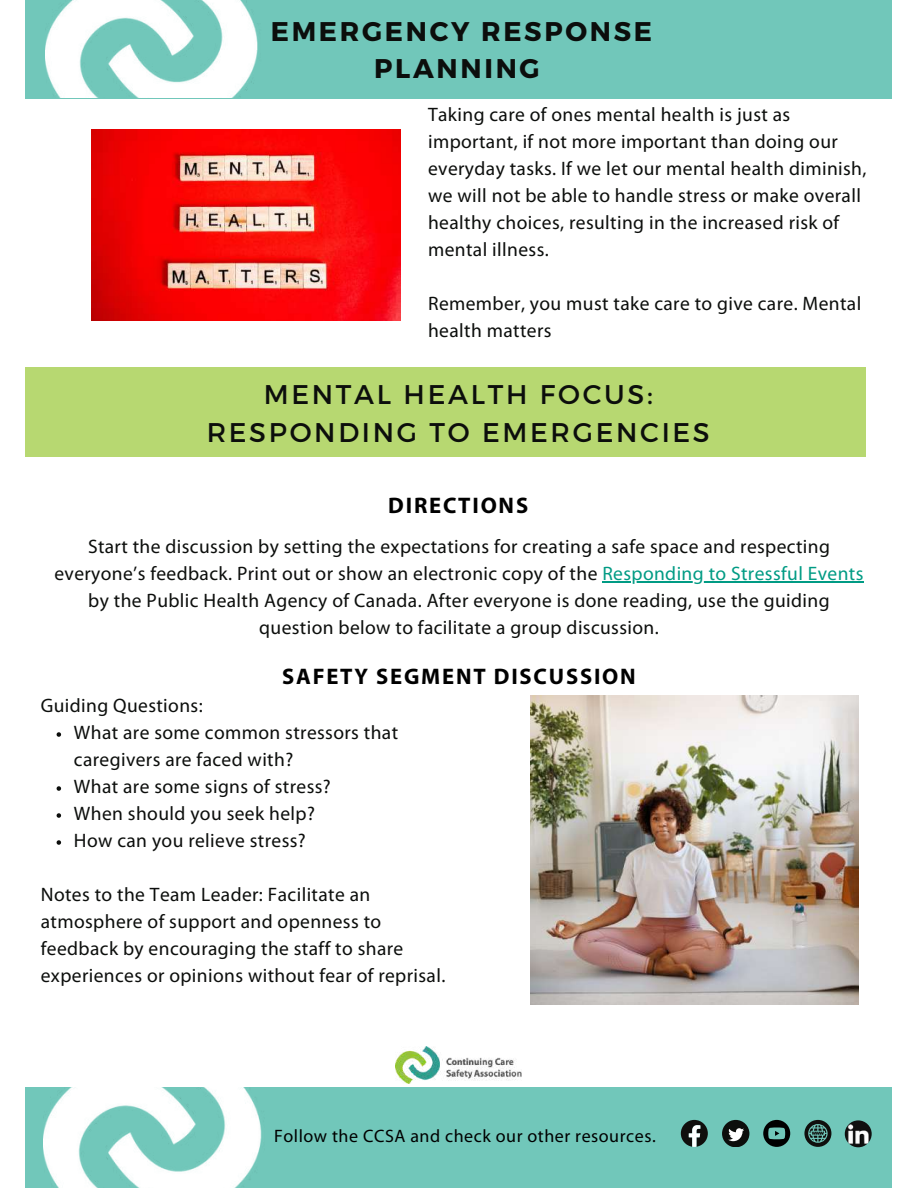
<style>
.page{position:relative;width:918px;height:1188px;background:#fff}
.page>*{position:absolute;margin:0;border:0;box-sizing:border-box;transform-origin:0 0}
.t1{font:27px/37.2px "Montserrat";letter-spacing:.1em;color:#0c0e0c;text-align:center}
.t2{font:700 27px/37.2px "Montserrat";letter-spacing:.1em;color:#0c0e0c;text-align:center}
.t3{font:700 22.5px "Myriad Pro";letter-spacing:.08em;color:#000}
.t4{font:19.5px/27px "Myriad Pro";letter-spacing:.02em;color:#0c0e0c}
.t5{font:18px "Myriad Pro";letter-spacing:.03em;color:#000}
.s1{color:#009b84}
</style>
<div class="page">
<div style="left:26px;top:0;width:866px;height:98px;background:#71c7ba"></div>
<img style="left:46px;top:0;width:212px;height:98px">
<img style="left:396px;top:1047px;width:126px;height:37px">
<div style="left:26px;top:1087px;width:866px;height:101px;background:#71c7ba"></div>
<svg style="left:681px;top:1120px;width:27px;height:27px"></svg>
<svg style="left:763px;top:1120px;width:27px;height:27px"></svg>
<svg style="left:804px;top:1120px;width:27px;height:27px"></svg>
<div style="left:722px;top:1120px;width:27px;height:27px;background:#0c0e0c;border-radius:50%"></div>
<svg style="left:728px;top:1128px;width:16px;height:13px"></svg>
<img style="left:43px;top:1087px;width:219px;height:101px">
<div style="left:26px;top:367px;width:840px;height:90px;background:#b7d871"></div>
<img style="left:531px;top:696px;width:327px;height:308px">
<img style="left:92px;top:129px;width:308px;height:192px">
<hr style="left:602px;top:581px;width:262px;height:1px;background:#009b84">
<svg style="left:57px;top:732px;width:4px;height:5px"></svg>
<svg style="left:57px;top:786px;width:4px;height:5px"></svg>
<svg style="left:57px;top:813px;width:4px;height:5px"></svg>
<svg style="left:57px;top:840px;width:4px;height:5px"></svg>
<img style="left:845px;top:1120px;width:27px;height:27px;border-radius:50%">
<h1 class="t2" style="left:271px;top:12px;width:383px">EMERGENCY RESPONSE<br>PLANNING</h1>
<p class="t4" style="left:428px;top:102px;width:440px">Taking care of ones mental health is just as important, if not more important than doing our everyday tasks. If we let our mental health diminish, we will not be able to handle stress or make overall healthy choices, resulting in the increased risk of mental illness.</p>
<p class="t4" style="left:428px;top:291px;width:435px">Remember, you must take care to give care. Mental health matters</p>
<h1 class="t1" style="left:207px;top:375px;width:505px">MENTAL HEALTH FOCUS:<br>RESPONDING TO EMERGENCIES</h1>
<p class="t3" style="left:388px;top:496px;width:141px">DIRECTIONS</p>
<p class="t4" style="left:54px;top:534px;width:811px;text-align:center">Start the discussion by setting the expectations for creating a safe space and respecting everyone’s feedback. Print out or show an electronic copy of the <span class="s1">Responding to Stressful Events </span>by the Public Health Agency of Canada. After everyone is done reading, use the guiding question below to facilitate a group discussion.</p>
<p class="t4" style="left:41px;top:694px;width:163px">Guiding Questions:</p>
<p class="t3" style="left:282px;top:667px;width:355px">SAFETY SEGMENT DISCUSSION</p>
<p class="t4" style="left:74px;top:721px;width:326px">What are some common stressors that caregivers are faced with?<br>What are some signs of stress?<br>When should you seek help?<br>How can you relieve stress?</p>
<p class="t4" style="left:41px;top:883px;width:406px">Notes to the Team Leader: Facilitate an atmosphere of support and openness to feedback by encouraging the staff to share experiences or opinions without fear of reprisal.</p>
<p class="t5" style="left:274px;top:1129px;width:383px">Follow the CCSA and check our other resources.</p>
</div>
